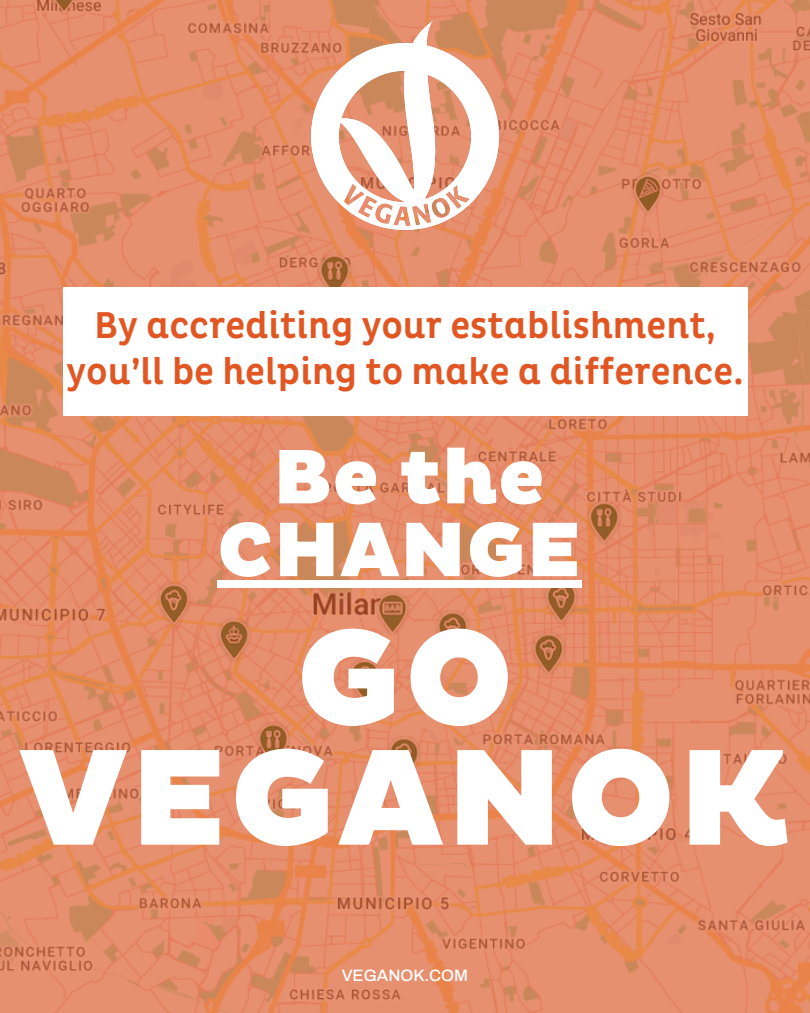
<style>
.page{position:relative;width:810px;height:1013px;background:#fff}
.page>*{position:absolute;margin:0;border:0;box-sizing:border-box;transform-origin:0 0}
.t1{font:900 139px/120px "Pluto";letter-spacing:.015em;color:#fff;text-align:center}
.t2{font:900 78.4px/72.8px "Pluto";color:#fff;text-align:center}
.t3{font:500 38px/45px "Pluto Cond";color:#e15723;text-align:center}
.t4{font:500 16.5px "Archivo";color:#fff}
</style>
<div class="page">
<img style="left:0;top:0;width:810px;height:1012px">
<img style="left:308px;top:17px;width:195px;height:217px">
<div style="left:63px;top:287px;width:684px;height:128px;background:#fff"></div>
<div style="left:217px;top:580px;width:365px;height:8px;background:#fff"></div>
<h1 class="t3" style="left:66px;top:304px;width:678px">By accrediting your establishment, you’ll be helping to make a difference.</h1>
<p class="t2" style="left:217px;top:443px;width:366px">Be the<br>CHANGE</p>
<h3 class="t1" style="left:19px;top:622px;width:774px">GO<br>VEGANOK</h3>
<h2 class="t4" style="left:342px;top:966px;width:128px">VEGANOK.COM</h2>
</div>
